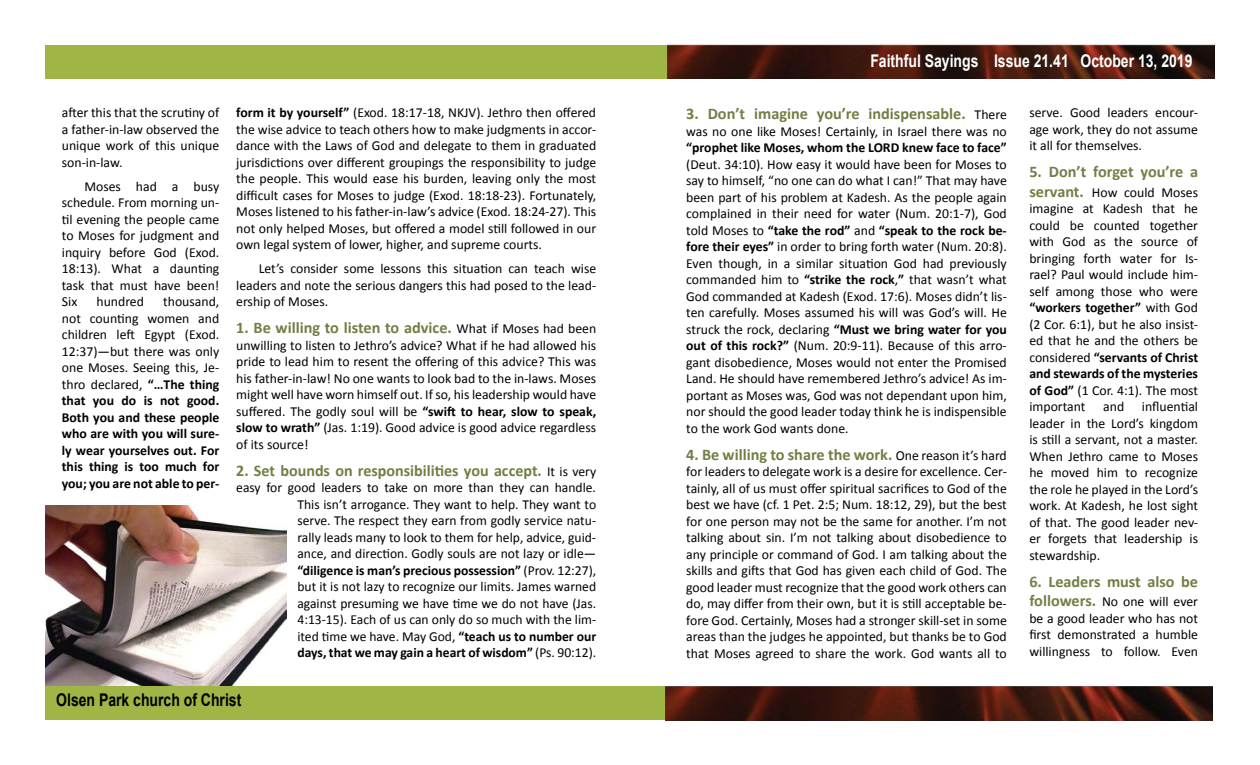
<style>
.page{position:relative;width:1260px;height:765px;background:#fff}
.page>*{position:absolute;margin:0;border:0;box-sizing:border-box;transform-origin:0 0}
.t1{font:700 17.5px "Arial";color:#fff;scale:.8 1}
.t2{font:700 17.5px "Arial";color:#000;scale:.8 1}
.t3{font:700 16.25px "Calibri";color:#717f45}
.t4{font:13.75px/16.5px "Calibri";color:#000;text-align:justify}
.t5{font:700 13.75px/16.5px "Calibri";color:#000;text-align:justify}
.s1{font-weight:400}
.s2{font-weight:700}
.s3{font-weight:400;font-size:13.75px;color:#000}
.s4{font-weight:700;font-size:16.25px;color:#717f45}
</style>
<div class="page">
<img style="left:45px;top:505px;width:241px;height:181px">
<div style="left:45px;top:45px;width:630px;height:34px;background:#9fb546"></div>
<div style="left:45px;top:686px;width:630px;height:34px;background:#9fb546"></div>
<img style="left:667px;top:45px;width:548px;height:34px">
<img style="left:666px;top:686px;width:547px;height:34px">
<p class="t4" style="left:62px;top:104px;width:159px">after this that the scrutiny of a father-in-law observed the unique work of this unique son-in-law.</p>
<p class="t4" style="left:62px;top:177px;width:159px;text-indent:22px">Moses had a busy schedule. From morning un&shy;til evening the people came to Moses for judgment and inquiry before God (Exod.<br>18:13). What a daunting task that must have been!<br>Six</p>
<p class="t5" style="left:62px;top:293px;width:159px;text-indent:101px"><span class="s1">thousand, not counting women and children left Egypt (Exod.<br>12:37)—but there was only one Moses. Seeing this, Je&shy;thro declared,</span> “…The thing that you do is not good.<br>Both you and these people who are with you will sure&shy;ly wear yourselves out. For this thing is too much for you; you are not able to per-</p>
<p class="t4" style="left:96px;top:293px;width:49px">hundred</p>
<p class="t4" style="left:236px;top:104px;width:362px"><span class="s2">form it by yourself”</span> (Exod. 18:17-18, NKJV). Jethro then offered the wise advice to teach others how to make judgments in accor&shy;dance with the Laws of God and delegate to them in graduated jurisdictions over different groupings the responsibility to judge the people. This would ease his burden, leaving only the most difficult cases for Moses to judge (Exod. 18:18-23). Fortunately, Moses listened to his father-in-law’s advice (Exod. 18:24-27). This not only helped Moses, but offered a model still followed in our own legal system of lower, higher, and supreme courts.</p>
<p class="t4" style="left:236px;top:260px;width:362px;text-indent:22px">Let’s consider some lessons this situation can teach wise leaders and note the serious dangers this had posed to the lead&shy;ership of Moses.</p>
<p class="t3" style="left:236px;top:318px;width:362px">1. Be willing to listen to advice. <span class="s3">What if Moses had been</span></p>
<p class="t4" style="left:236px;top:336px;width:362px">unwilling to listen to Jethro’s advice? What if he had allowed his pride to lead him to resent the offering of this advice? This was his father-in-law! No one wants to look bad to the in-laws. Moses might well have worn himself out. If so, his leadership would have suffered. The godly soul will be <span class="s2">“swift to hear, slow to speak, slow to wrath”</span> (Jas. 1:19). Good advice is good advice regardless of its source!</p>
<p class="t3" style="left:236px;top:460px;width:361px">2. Set bounds on responsibilities you accept. <span class="s3">It is very</span></p>
<p class="t4" style="left:297px;top:479px;width:300px;text-indent:-61px">easy for good leaders to take on more than they can handle.<br>This isn’t arrogance. They want to help. They want to serve. The respect they earn from godly service natu&shy;rally leads many to look to them for help, advice, guid&shy;ance, and direction. Godly souls are not lazy or idle— <span class="s2">“diligence is man’s precious possession”</span> (Prov. 12:27), but it is not lazy to recognize our limits. James warned against presuming we have time we do not have (Jas.<br>4:13-15). Each of us can only do so much with the lim&shy;ited time we have. May God, <span class="s2">“teach us to number our days, that we may gain a heart of wisdom”</span> (Ps. 90:12).</p>
<p class="t2" style="left:56px;top:688px;width:233px">Olsen Park church of Christ</p>
<p class="t1" style="left:870px;top:49px;width:404px">Faithful Sayings Issue 21.41 October 13, 2019</p>
<p class="t3" style="left:686px;top:104px;width:322px">3. Don’t imagine you’re indispensable. <span class="s3">There</span></p>
<p class="t4" style="left:686px;top:122px;width:322px">was no one like Moses! Certainly, in Israel there was no</p>
<p class="t5" style="left:686px;top:139px;width:322px">“prophet like Moses, whom the LORD knew face to face”</p>
<p class="t4" style="left:686px;top:155px;width:322px">(Deut. 34:10). How easy it would have been for Moses to say to himself, “no one can do what I can!” That may have been part of his problem at Kadesh. As the people again complained in their need for water (Num. 20:1-7), God told Moses to <span class="s2">“take the rod”</span> and <span class="s2">“speak to the rock be&shy;fore their eyes”</span> in order to bring forth water (Num. 20:8).<br>Even though, in a similar situation God had previously commanded him to <span class="s2">“strike the rock</span>,<span class="s2">”</span> that wasn’t what God commanded at Kadesh (Exod. 17:6). Moses didn’t lis&shy;ten carefully. Moses assumed his will was God’s will. He struck the rock, declaring <span class="s2">“Must we bring water for you out of this rock?”</span> (Num. 20:9-11). Because of this arro&shy;gant disobedience, Moses would not enter the Promised Land. He should have remembered Jethro’s advice! As im&shy;portant as Moses was, God was not dependant upon him, nor should the good leader today think he is indispensible to the work God wants done.</p>
<p class="t3" style="left:686px;top:444px;width:322px">4. Be willing to share the work. <span class="s3">One reason it’s hard</span></p>
<p class="t4" style="left:686px;top:463px;width:322px">for leaders to delegate work is a desire for excellence. Cer&shy;tainly, all of us must offer spiritual sacrifices to God of the best we have (cf. 1 Pet. 2:5; Num. 18:12, 29), but the best for one person may not be the same for another. I’m not talking about sin. I’m not talking about disobedience to any principle or command of God. I am talking about the skills and gifts that God has given each child of God. The good leader must recognize that the good work others can do, may differ from their own, but it is still acceptable be&shy;fore God. Certainly, Moses had a stronger skill-set in some areas than the judges he appointed, but thanks be to God that Moses agreed to share the work. God wants all to</p>
<p class="t4" style="left:1029px;top:104px;width:170px">serve. Good leaders encour&shy;age work, they do not assume it all for themselves.</p>
<p class="t3" style="left:1029px;top:162px;width:170px">5. Don’t forget you’re a</p>
<p class="t4" style="left:1029px;top:183px;width:170px"><span class="s4">servant.</span> How could Moses imagine at Kadesh that he could be counted together with God as the source of bringing forth water for Is&shy;rael? Paul would include him&shy;self among those who were <span class="s2">“workers together”</span> with God (2 Cor. 6:1), but he also insist&shy;ed that he and the others be considered <span class="s2">“servants of Christ and stewards of the mysteries of God”</span> (1 Cor. 4:1). The most important</p>
<p class="t4" style="left:1029px;top:398px;width:170px;text-indent:113px">influential leader in the Lord’s kingdom is still a servant, not a master.<br>When Jethro came to Moses he moved him to recognize the role he played in the Lord’s work. At Kadesh, he lost sight of that. The good leader nev&shy;er forgets that leadership is stewardship.</p>
<p class="t3" style="left:1029px;top:571px;width:170px">6. Leaders must also be</p>
<p class="t4" style="left:1029px;top:593px;width:170px"><span class="s4">followers.</span> No one will ever be a good leader who has not first demonstrated a humble willingness to follow. Even</p>
<p class="t4" style="left:1103px;top:398px;width:23px">and</p>
</div>
